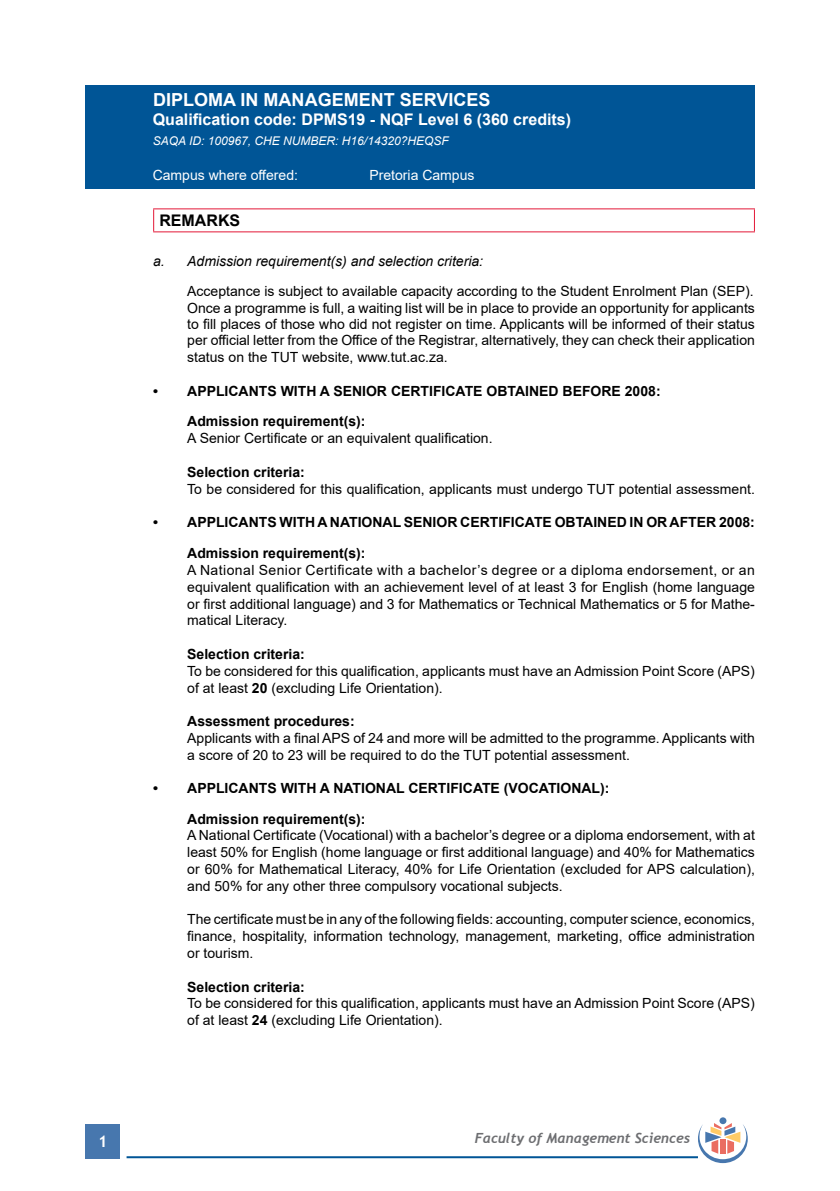
<style>
.page{position:relative;width:840px;height:1191px;background:#fff}
.page>*{position:absolute;margin:0;border:0;box-sizing:border-box;transform-origin:0 0}
.t1{font:700 18px "Arial";color:#fff}
.t2{font:700 16px "Arial";color:#fff}
.t3{font:700 16px "Arial";color:#000}
.t4{font:700 16px "Trebuchet MS";color:#fff}
.t5{font:14px/16.8px "Arial";color:#000;text-align:justify}
.t6{font:700 14px/30.8px "Arial";color:#000}
.t7{font:italic 14px "Arial";color:#000}
.t8{font:14px "Arial";color:#fff}
.t9{font:italic 700 14px "Trebuchet";color:#6d6e71}
.t10{font:italic 12px "Arial";color:#fff}
.s1{font-weight:700}
</style>
<div class="page">
<div style="left:86px;top:1124px;width:34px;height:34px;background:#4777ae"></div>
<hr style="left:126px;top:1156px;width:571px;height:2px;background:#005596">
<div style="left:719px;top:1117px;width:7px;height:7px;background:#4777ae;border-radius:50%"></div>
<svg style="left:697px;top:1123px;width:50px;height:40px"></svg>
<div style="left:85px;top:85px;width:669px;height:103px;background:#005596"></div>
<hr style="left:153px;top:208px;width:601px;height:1px;background:#e31837">
<svg style="left:153px;top:209px;width:1px;height:22px"></svg>
<svg style="left:753px;top:209px;width:1px;height:22px"></svg>
<hr style="left:153px;top:231px;width:601px;height:1px;background:#e31837">
<p class="t1" style="left:153px;top:87px;width:339px">DIPLOMA IN MANAGEMENT SERVICES</p>
<p class="t2" style="left:153px;top:109px;width:419px">Qualification code: DPMS19 - NQF Level 6 (360 credits)</p>
<p class="t10" style="left:153px;top:133px;width:297px">SAQA ID: 100967, CHE NUMBER: H16/14320?HEQSF</p>
<p class="t8" style="left:153px;top:166px;width:147px">Campus where offered:</p>
<p class="t8" style="left:369px;top:166px;width:107px">Pretoria Campus</p>
<p class="t3" style="left:159px;top:209px;width:82px">REMARKS</p>
<p class="t7" style="left:153px;top:252px;width:331px">a. Admission requirement(s) and selection criteria:</p>
<p class="t5" style="left:187px;top:283px;width:569px">Acceptance is subject to available capacity according to the Student Enrolment Plan (SEP).<br>Once a programme is full, a waiting list will be in place to provide an opportunity for applicants to fill places of those who did not register on time. Applicants will be informed of their status per official letter from the Office of the Registrar, alternatively, they can check their application status on the TUT website, www.tut.ac.za.</p>
<p class="t6" style="left:187px;top:375px;width:474px;text-indent:-34px">• APPLICANTS WITH A SENIOR CERTIFICATE OBTAINED BEFORE 2008:<br>Admission requirement(s):</p>
<p class="t5" style="left:187px;top:430px;width:307px">A Senior Certificate or an equivalent qualification.</p>
<p class="t6" style="left:187px;top:457px;width:119px">Selection criteria:</p>
<p class="t5" style="left:187px;top:480px;width:569px">To be considered for this qualification, applicants must undergo TUT potential assessment.</p>
<p class="t6" style="left:187px;top:507px;width:569px;text-indent:-34px">• APPLICANTS WITH A NATIONAL SENIOR CERTIFICATE OBTAINED IN OR AFTER 2008:<br>Admission requirement(s):</p>
<p class="t5" style="left:187px;top:561px;width:569px">A National Senior Certificate with a bachelor’s degree or a diploma endorsement, or an equivalent qualification with an achievement level of at least 3 for English (home language or first additional language) and 3 for Mathematics or Technical Mathematics or 5 for Mathe&shy;matical Literacy.</p>
<p class="t6" style="left:187px;top:639px;width:119px">Selection criteria:</p>
<p class="t5" style="left:187px;top:662px;width:569px">To be considered for this qualification, applicants must have an Admission Point Score (APS) of at least <span class="s1">20</span> (excluding Life Orientation).</p>
<p class="t6" style="left:187px;top:706px;width:169px">Assessment procedures:</p>
<p class="t5" style="left:187px;top:729px;width:569px">Applicants with a final APS of 24 and more will be admitted to the programme. Applicants with a score of 20 to 23 will be required to do the TUT potential assessment.</p>
<p class="t6" style="left:187px;top:772px;width:423px;text-indent:-34px">• APPLICANTS WITH A NATIONAL CERTIFICATE (VOCATIONAL):<br>Admission requirement(s):</p>
<p class="t5" style="left:187px;top:827px;width:569px">A National Certificate (Vocational) with a bachelor’s degree or a diploma endorsement, with at least 50% for English (home language or first additional language) and 40% for Mathematics or 60% for Mathematical Literacy, 40% for Life Orientation (excluded for APS calculation), and 50% for any other three compulsory vocational subjects.</p>
<p class="t5" style="left:187px;top:911px;width:569px">The certificate must be in any of the following fields: accounting, computer science, economics, finance, hospitality, information technology, management, marketing, office administration or tourism.</p>
<p class="t6" style="left:187px;top:971px;width:119px">Selection criteria:</p>
<p class="t5" style="left:187px;top:995px;width:569px">To be considered for this qualification, applicants must have an Admission Point Score (APS) of at least <span class="s1">24</span> (excluding Life Orientation).</p>
<p class="t4" style="left:98px;top:1131px;width:11px">1</p>
<p class="t9" style="left:474px;top:1129px;width:217px">Faculty of Management Sciences</p>
</div>
